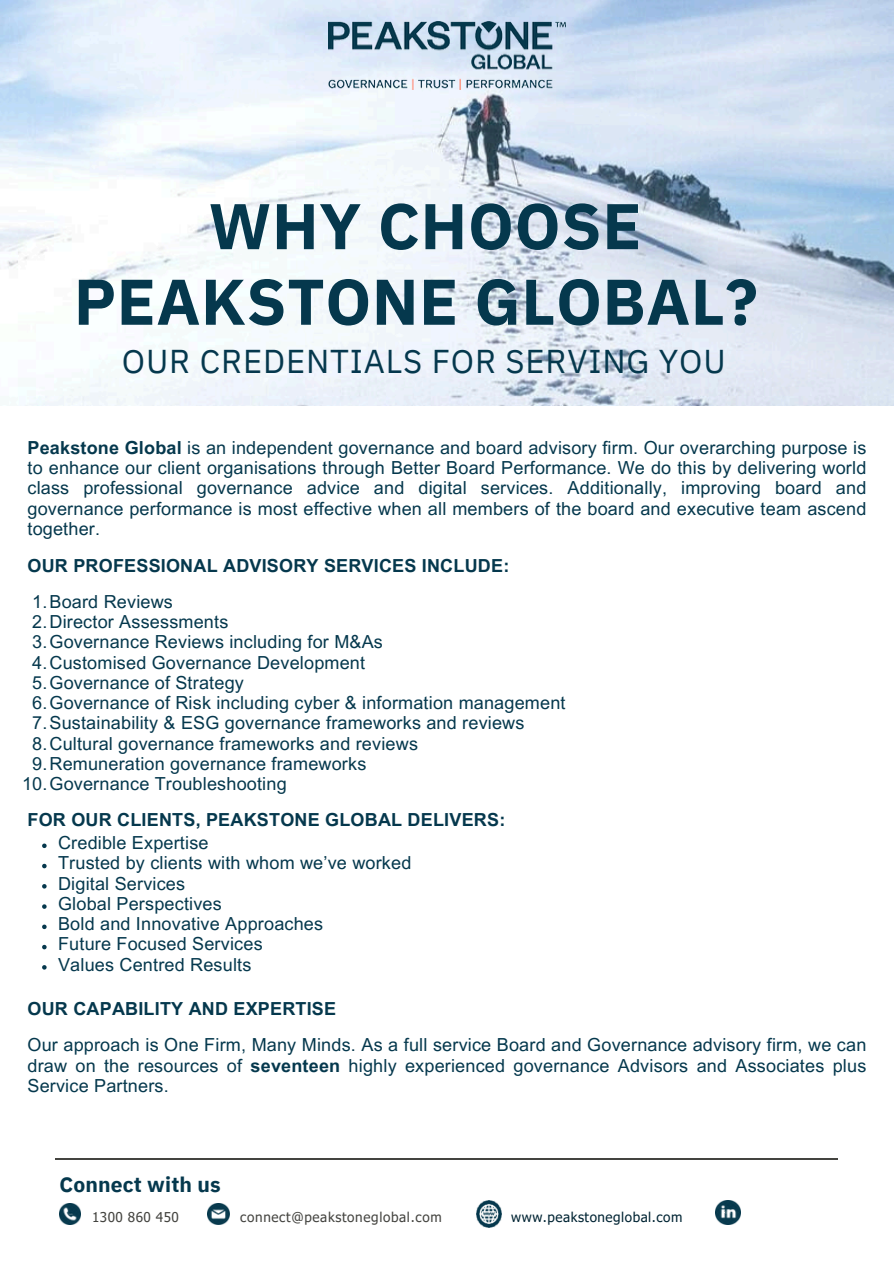
<style>
.page{position:relative;width:894px;height:1264px;background:#fff}
.page>*{position:absolute;margin:0;border:0;box-sizing:border-box;transform-origin:0 0}
.t1{font:700 64.5px "IBM Plex Sans";letter-spacing:.01em;color:#05384d}
.t2{font:33px "IBM Plex Sans";letter-spacing:.025em;color:#05384d}
.t3{font:700 21px "IBM Plex Sans";letter-spacing:.01em;color:#05384d}
.t4{font:18px/20.2px "Arial MT Pro";letter-spacing:.01em;color:#05384d;text-align:justify}
.t5{font:700 18px "Arial MT Pro";letter-spacing:.01em;color:#05384d}
.t6{font:13.5px "Tahoma";letter-spacing:.05em;color:#444440}
.t7{font:13.5px "Tahoma";letter-spacing:.04em;color:#002433}
.t8{font:13.5px "Tahoma";letter-spacing:.03em;color:#444440}
.s1{font-weight:700}
</style>
<div class="page">
<img style="left:0;top:0;width:893px;height:405px">
<img style="left:328px;top:22px;width:237px;height:67px">
<svg style="left:42px;top:843px;width:5px;height:5px"></svg>
<svg style="left:42px;top:863px;width:5px;height:5px"></svg>
<svg style="left:42px;top:884px;width:5px;height:4px"></svg>
<svg style="left:42px;top:904px;width:5px;height:4px"></svg>
<svg style="left:42px;top:924px;width:5px;height:5px"></svg>
<svg style="left:42px;top:944px;width:5px;height:5px"></svg>
<svg style="left:42px;top:965px;width:5px;height:4px"></svg>
<img style="left:476px;top:1200px;width:26px;height:27px">
<img style="left:715px;top:1200px;width:24px;height:24px">
<img style="left:59px;top:1203px;width:22px;height:21px">
<img style="left:208px;top:1203px;width:21px;height:21px">
<hr style="left:55px;top:1158px;width:783px;height:1px;background:#444440">
<h1 class="t1" style="left:208px;top:183px;width:434px">WHY CHOOSE</h1>
<h1 class="t1" style="left:74px;top:258px;width:685px">PEAKSTONE GLOBAL?</h1>
<h2 class="t2" style="left:122px;top:339px;width:605px">OUR CREDENTIALS FOR SERVING YOU</h2>
<h5 class="t4" style="left:27px;top:439px;width:840px"><span class="s1">Peakstone Global</span> is an independent governance and board advisory firm. Our overarching purpose is to enhance our client organisations through Better Board Performance. We do this by delivering world class professional governance advice and digital services. Additionally, improving board and governance performance is most effective when all members of the board and executive team ascend together.</h5>
<h4 class="t5" style="left:28px;top:558px;width:483px">OUR PROFESSIONAL ADVISORY SERVICES INCLUDE:</h4>
<p class="t4" style="left:32px;top:593px;width:142px">1.Board Reviews</p>
<p class="t4" style="left:32px;top:614px;width:198px">2.Director Assessments</p>
<p class="t4" style="left:32px;top:634px;width:352px">3.Governance Reviews including for M&amp;As</p>
<p class="t4" style="left:32px;top:654px;width:334px">4.Customised Governance Development</p>
<p class="t4" style="left:32px;top:674px;width:213px">5.Governance of Strategy</p>
<p class="t4" style="left:32px;top:695px;width:534px">6.Governance of Risk including cyber &amp; information management</p>
<p class="t4" style="left:32px;top:715px;width:493px">7.Sustainability &amp; ESG governance frameworks and reviews</p>
<p class="t4" style="left:32px;top:735px;width:387px">8.Cultural governance frameworks and reviews</p>
<p class="t4" style="left:32px;top:755px;width:335px">9.Remuneration governance frameworks</p>
<p class="t4" style="left:22px;top:776px;width:266px">10.Governance Troubleshooting</p>
<h4 class="t5" style="left:28px;top:813px;width:479px">FOR OUR CLIENTS, PEAKSTONE GLOBAL DELIVERS:</h4>
<p class="t4" style="left:58px;top:835px;width:152px">Credible Expertise</p>
<p class="t4" style="left:58px;top:855px;width:355px">Trusted by clients with whom we’ve worked</p>
<p class="t4" style="left:58px;top:875px;width:128px">Digital Services</p>
<p class="t4" style="left:58px;top:895px;width:165px">Global Perspectives</p>
<p class="t4" style="left:58px;top:916px;width:266px">Bold and Innovative Approaches</p>
<p class="t4" style="left:58px;top:936px;width:206px">Future Focused Services</p>
<p class="t4" style="left:58px;top:956px;width:195px">Values Centred Results</p>
<h4 class="t5" style="left:28px;top:1002px;width:310px">OUR CAPABILITY AND EXPERTISE</h4>
<h5 class="t4" style="left:27px;top:1037px;width:840px">Our approach is One Firm, Many Minds. As a full service Board and Governance advisory firm, we can draw on the resources of <span class="s1">seventeen</span> highly experienced governance Advisors and Associates plus Service Partners.</h5>
<p class="t3" style="left:59px;top:1170px;width:163px">Connect with us</p>
<p class="t8" style="left:92px;top:1208px;width:88px">1300 860 450</p>
<p class="t6" style="left:240px;top:1208px;width:203px">connect@peakstoneglobal.com</p>
<p class="t7" style="left:511px;top:1207px;width:173px">www.peakstoneglobal.com</p>
</div>
